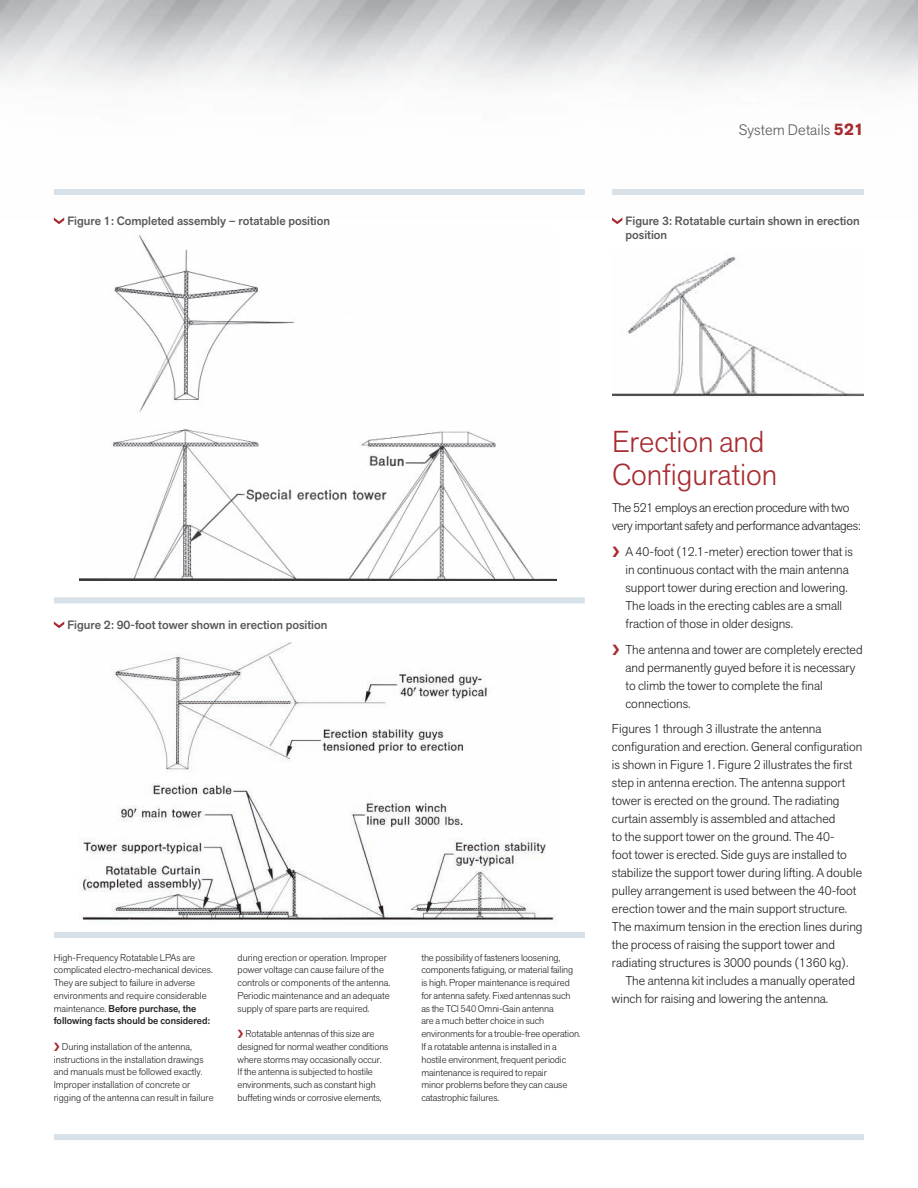
<style>
.page{position:relative;width:918px;height:1188px;background:#fff}
.page>*{position:absolute;margin:0;border:0;box-sizing:border-box;transform-origin:0 0}
.t1{font:300 30px/33px "Akzid Grtsk Next";color:#a72b30}
.t2{font:300 15px "Akzid Grtsk Next";letter-spacing:.01em;color:#57585a}
.t3{font:300 12.75px/18px "Akzid Grtsk Next";color:#231f20}
.t4{font:300 12.75px/18px "Akzid Grtsk Next";letter-spacing:-.02em;color:#231f20}
.t5{font:500 12px/13.5px "Akzid Grtsk Next";color:#57585a}
.t6{font:300 9.75px/12.8px "Akzid Grtsk Next";letter-spacing:-.01em;color:#231f20}
.s1{font-weight:700;font-size:16.5px;color:#a72b30}
.s2{font-weight:500}
.s3{color:#a72b30}
</style>
<div class="page">
<div style="left:54px;top:1134px;width:810px;height:6px;background:#d8e1e7"></div>
<div style="left:54px;top:189px;width:531px;height:6px;background:#d8e1e7"></div>
<svg style="left:54px;top:217px;width:10px;height:7px"></svg>
<img style="left:79px;top:234px;width:478px;height:346px">
<img style="left:81px;top:642px;width:475px;height:278px">
<div style="left:54px;top:597px;width:531px;height:6px;background:#d8e1e7"></div>
<svg style="left:54px;top:621px;width:10px;height:7px"></svg>
<div style="left:612px;top:189px;width:252px;height:6px;background:#d8e1e7"></div>
<svg style="left:612px;top:217px;width:10px;height:7px"></svg>
<img style="left:612px;top:256px;width:252px;height:141px">
<div style="left:54px;top:932px;width:531px;height:6px;background:#d8e1e7"></div>
<p class="t5" style="left:67px;top:214px;width:264px">Figure 1: Completed assembly – rotatable position</p>
<h2 class="t2" style="left:739px;top:120px;width:127px">System Details <span class="s1">521</span></h2>
<p class="t5" style="left:626px;top:214px;width:236px">Figure 3: Rotatable curtain shown in erection position</p>
<p class="t5" style="left:67px;top:618px;width:262px">Figure 2: 90-foot tower shown in erection position</p>
<p class="t6" style="left:54px;top:951px;width:161px">High-Frequency Rotatable LPAs are complicated electro-mechanical devices.<br>They are subject to failure in adverse environments and require considerable maintenance. <span class="s2">Before purchase, the following facts should be considered:</span></p>
<p class="t6" style="left:54px;top:1040px;width:161px"><span class="s3">❯</span> During installation of the antenna, instructions in the installation drawings and manuals must be followed exactly.<br>Improper installation of concrete or rigging of the antenna can result in failure</p>
<p class="t6" style="left:238px;top:951px;width:154px">during erection or operation. Improper power voltage can cause failure of the controls or components of the antenna.<br>Periodic maintenance and an adequate supply of spare parts are required.</p>
<p class="t6" style="left:238px;top:1027px;width:152px"><span class="s3">❯</span> Rotatable antennas of this size are designed for normal weather conditions where storms may occasionally occur.<br>If the antenna is subjected to hostile environments, such as constant high buffeting winds or corrosive elements,</p>
<p class="t6" style="left:421px;top:951px;width:161px">the possibility of fasteners loosening, components fatiguing, or material failing is high. Proper maintenance is required for antenna safety. Fixed antennas such as the TCI 540 Omni-Gain antenna<br>are a much better choice in such environments for a trouble-free operation.<br>If a rotatable antenna is installed in a hostile environment, frequent periodic maintenance is required to repair<br>minor problems before they can cause catastrophic failures.</p>
<h1 class="t1" style="left:612px;top:425px;width:167px">Erection and<br>Configuration</h1>
<h3 class="t4" style="left:612px;top:498px;width:250px">The 521 employs an erection procedure with two very important safety and performance advantages:</h3>
<h3 class="t3" style="left:625px;top:543px;width:229px;text-indent:-13px"><span class="s3">❯</span> A 40-foot (12.1-meter) erection tower that is in continuous contact with the main antenna support tower during erection and lowering.<br>The loads in the erecting cables are a small fraction of those in older designs.</h3>
<h3 class="t3" style="left:625px;top:641px;width:239px;text-indent:-13px"><span class="s3">❯</span> The antenna and tower are completely erected and permanently guyed before it is necessary to climb the tower to complete the final connections.</h3>
<p class="t3" style="left:612px;top:720px;width:252px">Figures 1 through 3 illustrate the antenna configuration and erection. General configuration is shown in Figure 1. Figure 2 illustrates the first step in antenna erection. The antenna support tower is erected on the ground. The radiating curtain assembly is assembled and attached<br>to the support tower on the ground. The 40-<br>foot tower is erected. Side guys are installed to stabilize the support tower during lifting. A double pulley arrangement is used between the 40-foot erection tower and the main support structure.<br>The maximum tension in the erection lines during the process of raising the support tower and radiating structures is 3000 pounds (1360 kg).</p>
<h3 class="t3" style="left:612px;top:972px;width:245px;text-indent:14px">The antenna kit includes a manually operated winch for raising and lowering the antenna.</h3>
</div>
